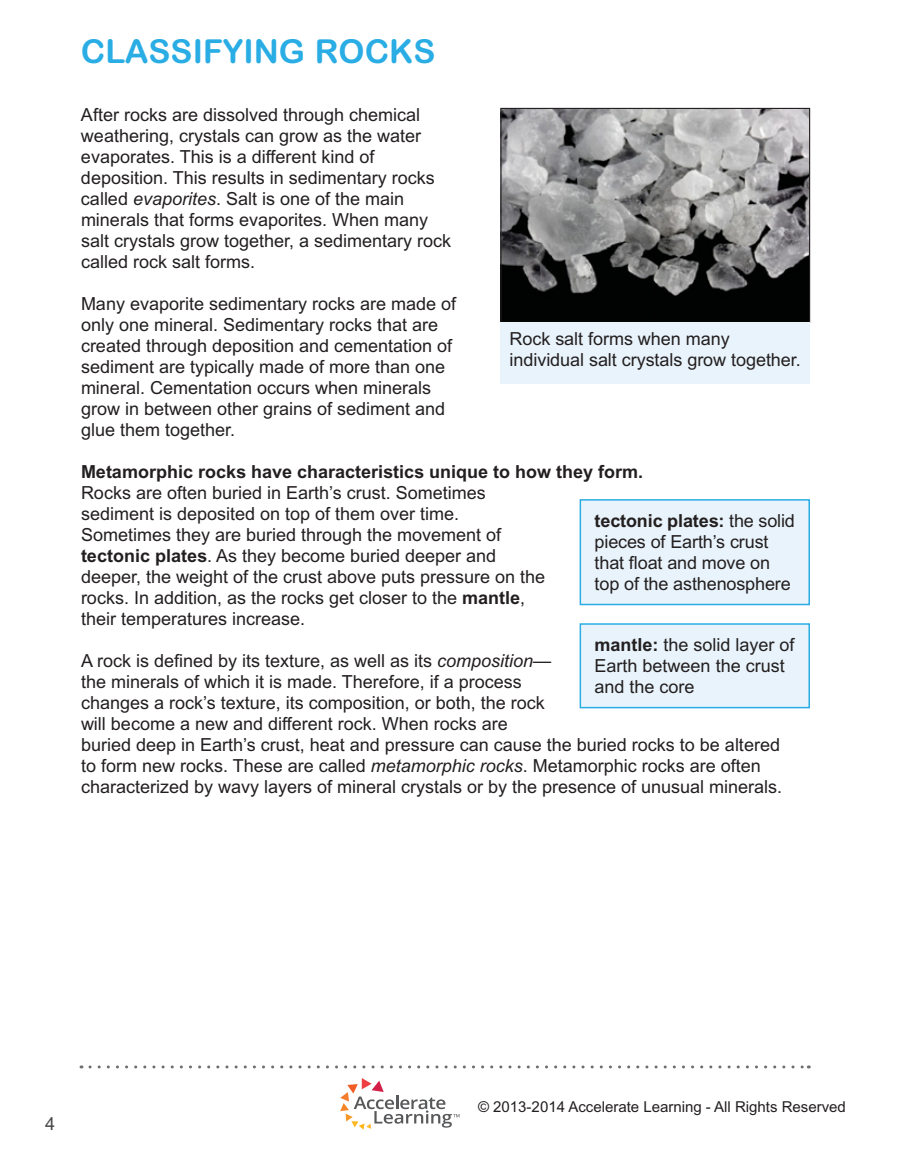
<style>
.page{position:relative;width:918px;height:1175px;background:#fff}
.page>*{position:absolute;margin:0;border:0;box-sizing:border-box;transform-origin:0 0}
.t1{font:700 33px "Arial Rounded MT Std";color:#29ade4}
.t2{font:18px/21px "Arial MT Std";color:#231f20}
.t3{font:700 18px "Arial MT Std";color:#231f20}
.t4{font:18px "Arial MT Std";color:#494849}
.t5{font:15px "Arial MT Std";color:#231f20}
.s1{font-style:italic}
.s2{font-weight:700}
</style>
<div class="page">
<svg style="left:340px;top:1078px;width:119px;height:51px"></svg>
<img style="left:502px;top:110px;width:306px;height:211px">
<div style="left:500px;top:108px;width:310px;height:215px;border:1px solid #231f20"></div>
<div style="left:501px;top:323px;width:309px;height:61px;background:#e9f3fb"></div>
<div style="left:580px;top:500px;width:229px;height:104px;background:#e9f3fb"></div>
<div style="left:580px;top:499px;width:230px;height:106px;border:2px solid #29ade4"></div>
<div style="left:580px;top:624px;width:229px;height:83px;background:#e9f3fb"></div>
<div style="left:580px;top:623px;width:230px;height:85px;border:2px solid #29ade4"></div>
<svg style="left:90px;top:1065px;width:719px;height:3px"></svg>
<h1 class="t1" style="left:81px;top:39px;width:356px">CLASSIFYING ROCKS</h1>
<p class="t2" style="left:81px;top:106px;width:372px">After rocks are dissolved through chemical weathering, crystals can grow as the water evaporates. This is a different kind of deposition. This results in sedimentary rocks called <span class="s1">evaporites</span>. Salt is one of the main minerals that forms evaporites. When many salt crystals grow together, a sedimentary rock called rock salt forms.</p>
<p class="t2" style="left:81px;top:295px;width:377px">Many evaporite sedimentary rocks are made of only one mineral. Sedimentary rocks that are created through deposition and cementation of sediment are typically made of more than one mineral. Cementation occurs when minerals grow in between other grains of sediment and glue them together.</p>
<p class="t3" style="left:81px;top:465px;width:564px">Metamorphic rocks have characteristics unique to how they form.</p>
<p class="t2" style="left:81px;top:484px;width:466px">Rocks are often buried in Earth’s crust. Sometimes sediment is deposited on top of them over time.<br>Sometimes they are buried through the movement of <span class="s2">tectonic plates</span>. As they become buried deeper and deeper, the weight of the crust above puts pressure on the rocks. In addition, as the rocks get closer to the <span class="s2">mantle</span>, their temperatures increase.</p>
<p class="t2" style="left:81px;top:652px;width:703px">A rock is defined by its texture, as well as its <span class="s1">composition</span>—<br>the minerals of which it is made. Therefore, if a process<br>changes a rock’s texture, its composition, or both, the rock<br>will become a new and different rock. When rocks are<br>buried deep in Earth’s crust, heat and pressure can cause the buried rocks to be altered to form new rocks. These are called <span class="s1">metamorphic rocks</span>. Metamorphic rocks are often characterized by wavy layers of mineral crystals or by the presence of unusual minerals.</p>
<p class="t2" style="left:510px;top:330px;width:293px">Rock salt forms when many individual salt crystals grow together.</p>
<p class="t2" style="left:595px;top:512px;width:202px"><span class="s2">tectonic plates:</span> the solid pieces of Earth’s crust that float and move on top of the asthenosphere</p>
<p class="t2" style="left:595px;top:636px;width:202px"><span class="s2">mantle:</span> the solid layer of<br>Earth between the crust and the core</p>
<p class="t4" style="left:45px;top:1116px;width:12px">4</p>
<p class="t5" style="left:478px;top:1101px;width:369px">© 2013-2014 Accelerate Learning - All Rights Reserved</p>
</div>
